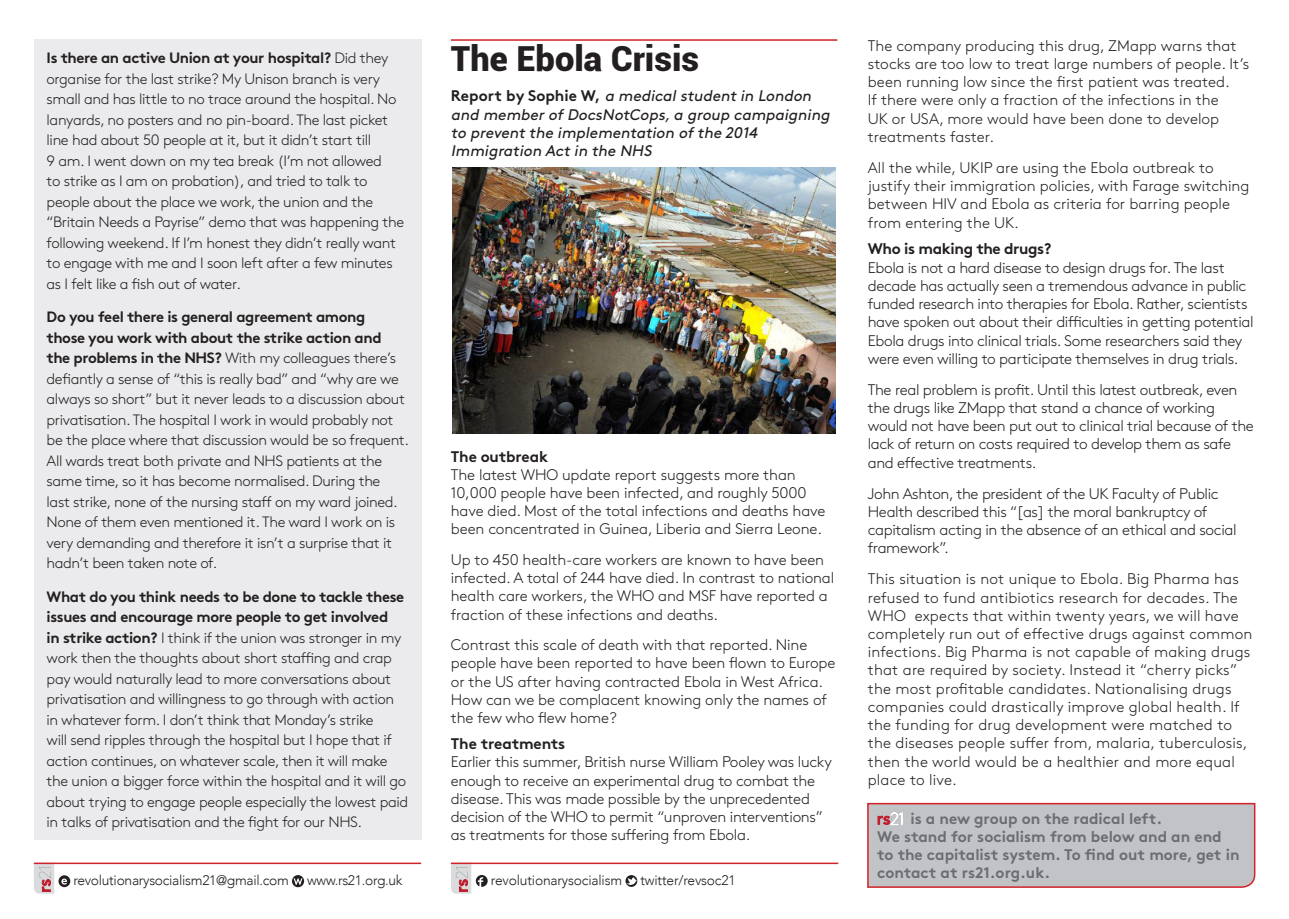
<style>
.page{position:relative;width:1289px;height:919px;background:#fff}
.page>*{position:absolute;margin:0;border:0;box-sizing:border-box;transform-origin:0 0}
.t1{font:900 34.5px "Roboto";color:#231f20}
.t2{font:300 15.3px/18.1px "Brown";letter-spacing:-.01em;color:#231f20}
.t3{font:300 15.3px/18.1px "Brown";letter-spacing:.01em;color:#231f20}
.t4{font:italic 15.3px/18.1px "Brown";color:#231f20}
.t5{font:15.3px/18px "Brown Bold Alt";color:#6c6d70}
.t6{font:15.3px "Brown Bold Alt";letter-spacing:-.015em;color:#231f20}
.t7{font:300 15px/20.5px "Brown";letter-spacing:-.025em;color:#231f20}
.t8{font:15px/20.5px "Brown Bold Alt";letter-spacing:-.025em;color:#231f20}
.t9{font:300 13.8px "Avenir";letter-spacing:-.02em;color:#231f20}
.s1{font-family:"Brown";font-weight:300}
.s2{font-family:"Brown Bold Alt";font-weight:400}
.s3{font-family:"Brown Bold Alt";font-style:normal}
</style>
<div class="page">
<svg style="left:34px;top:864px;width:20px;height:29px"></svg>
<svg style="left:58px;top:875px;width:12px;height:12px"></svg>
<svg style="left:61px;top:878px;width:6px;height:6px"></svg>
<svg style="left:292px;top:875px;width:12px;height:12px"></svg>
<hr style="left:34px;top:862px;width:387px;height:2px;background:#d1232a">
<svg style="left:451px;top:864px;width:36px;height:29px"></svg>
<svg style="left:625px;top:875px;width:12px;height:11px"></svg>
<svg style="left:626px;top:877px;width:11px;height:7px"></svg>
<hr style="left:451px;top:39px;width:386px;height:2px;background:#d1232a">
<hr style="left:451px;top:862px;width:387px;height:2px;background:#d1232a">
<div style="left:34px;top:39px;width:387px;height:800px;background:#ebebed"></div>
<img style="left:452px;top:168px;width:384px;height:265px">
<svg style="left:867px;top:802px;width:389px;height:86px;background:#c3bcbf"></svg>
<p class="t8" style="left:47px;top:46px;width:343px">Is there an active Union at your hospital? <span class="s1">Did they</span></p>
<p class="t7" style="left:47px;top:67px;width:359px">organise for the last strike? My Unison branch is very small and has little to no trace around the hospital. No lanyards, no posters and no pin-board. The last picket line had about 50 people at it, but it didn’t start till<br>9 am. I went down on my tea break (I’m not allowed<br>to strike as I am on probation), and tried to talk to people about the place we work, the union and the “Britain Needs a Payrise” demo that was happening the following weekend. If I’m honest they didn’t really want to engage with me and I soon left after a few minutes as I felt like a fish out of water.</p>
<p class="t8" style="left:47px;top:305px;width:336px">Do you feel there is general agreement among those you work with about the strike action and</p>
<p class="t7" style="left:47px;top:346px;width:364px"><span class="s2">the problems in the NHS?</span> With my colleagues there’s defiantly a sense of “this is really bad” and “why are we always so short” but it never leads to a discussion about privatisation. The hospital I work in would probably not be the place where that discussion would be so frequent.<br>All wards treat both private and NHS patients at the same time, so it has become normalised. During the<br>last strike, none of the nursing staff on my ward joined.<br>None of them even mentioned it. The ward I work on is very demanding and therefore it isn’t a surprise that it hadn’t been taken note of.</p>
<p class="t8" style="left:47px;top:584px;width:359px">What do you think needs to be done to tackle these issues and encourage more people to get involved</p>
<p class="t7" style="left:47px;top:626px;width:363px"><span class="s2">in strike action?</span> I think if the union was stronger in my work then the thoughts about short staffing and crap pay would naturally lead to more conversations about privatisation and willingness to go through with action in whatever form. I don’t think that Monday’s strike<br>will send ripples through the hospital but I hope that if action continues, on whatever scale, then it will make the union a bigger force within the hospital and it will go about trying to engage people especially the lowest paid in talks of privatisation and the fight for our NHS.</p>
<h1 class="t1" style="left:451px;top:39px;width:250px">The Ebola Crisis</h1>
<p class="t4" style="left:451px;top:86px;width:384px"><span class="s3">Re p o r t by S o p h i e W,</span> a medicalstudentin London and memberofDocsNotCops,a group campaigning to preventthe implementation ofthe 2014<br>Immigration Actin the NHS</p>
<p class="t6" style="left:451px;top:444px;width:99px">The outbreak</p>
<p class="t2" style="left:451px;top:464px;width:376px">The latest WHO update report suggests more than 10,000 people have been infected, and roughly 5000 have died. Most of the total infections and deaths have been concentrated in Guinea, Liberia and Sierra Leone.</p>
<p class="t2" style="left:451px;top:549px;width:385px">Up to 450 health-care workers are known to have been infected. A total of 244 have died. In contrast to national health care workers, the WHO and MSF have reported a fraction of these infections and deaths.</p>
<p class="t2" style="left:451px;top:635px;width:386px">Contrast this scale of death with that reported. Nine people have been reported to have been flown to Europe or the US after having contracted Ebola in West Africa.<br>How can we be complacent knowing only the names of the few who flew home?</p>
<p class="t6" style="left:451px;top:731px;width:116px">The treatments</p>
<p class="t2" style="left:451px;top:752px;width:382px">Earlier this summer, British nurse William Pooley was lucky enough to receive an experimental drug to combat the disease. This was made possible by the unprecedented decision of the WHO to permit “unproven interventions” as treatments for those suffering from Ebola.</p>
<p class="t9" style="left:73px;top:871px;width:217px">revolutionarysocialism21@gmail.com</p>
<p class="t9" style="left:307px;top:871px;width:97px">www.rs21.org.uk</p>
<p class="t9" style="left:491px;top:871px;width:133px">revolutionarysocialism</p>
<p class="t9" style="left:640px;top:871px;width:96px">twitter/revsoc21</p>
<p class="t2" style="left:867px;top:35px;width:383px">The company producing this drug, ZMapp warns that stocks are too low to treat large numbers of people. It’s been running low since the first patient was treated.<br>If there were only a fraction of the infections in the<br>UK or USA, more would have been done to develop treatments faster.</p>
<p class="t2" style="left:867px;top:157px;width:383px">All the while, UKIP are using the Ebola outbreak to justify their immigration policies, with Farage switching between HIV and Ebola as criteria for barring people from entering the UK.</p>
<p class="t6" style="left:867px;top:236px;width:185px">Who is making the drugs?</p>
<p class="t2" style="left:867px;top:257px;width:387px">Ebola is not a hard disease to design drugs for. The last decade has actually seen a tremendous advance in public funded research into therapies for Ebola. Rather, scientists have spoken out about their difficulties in getting potential Ebola drugs into clinical trials. Some researchers said they were even willing to participate themselves in drug trials.</p>
<p class="t2" style="left:867px;top:379px;width:387px">The real problem is profit. Until this latest outbreak, even the drugs like ZMapp that stand a chance of working would not have been put out to clinical trial because of the lack of return on costs required to develop them as safe and effective treatments.</p>
<p class="t2" style="left:867px;top:483px;width:370px">John Ashton, the president of the UK Faculty of Public Health described this “[as] the moral bankruptcy of capitalism acting in the absence of an ethical and social framework”.</p>
<p class="t3" style="left:867px;top:568px;width:386px">This situation is not unique to Ebola. Big Pharma has refused to fund antibiotics research for decades. The WHO expects that within twenty years, we will have completely run out of effective drugs against common infections. Big Pharma is not capable of making drugs that are required by society. Instead it “cherry picks” the most profitable candidates. Nationalising drugs companies could drastically improve global health. If the funding for drug development were matched to the diseases people suffer from, malaria, tuberculosis, then the world would be a healthier and more equal place to live.</p>
<p class="t5" style="left:877px;top:807px;width:364px;text-indent:33px">is a new group on the radical left.<br>We stand for socialism from below and an end to the capitalist system. To find out more, get in contact at rs21.org.uk.</p>
</div>
